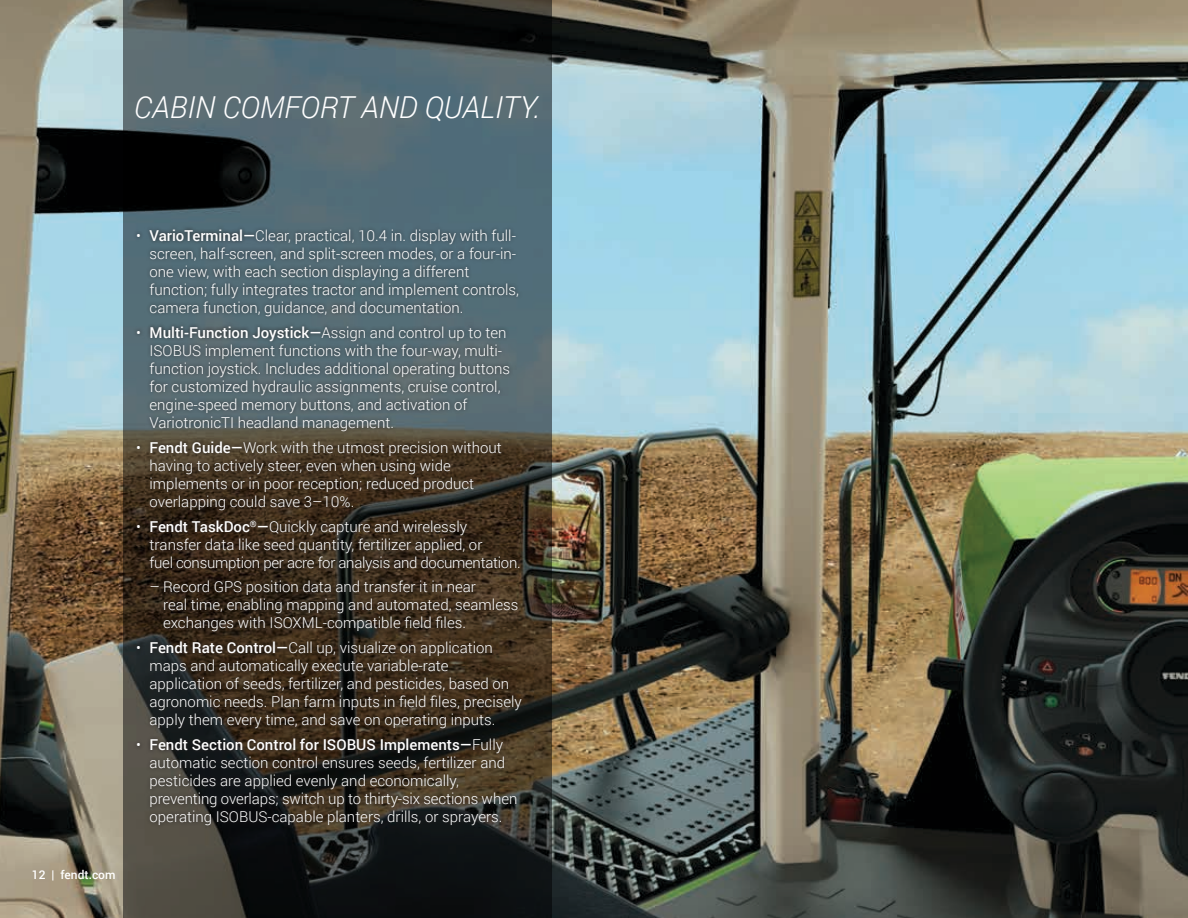
<style>
.page{position:relative;width:1188px;height:918px;background:#fff}
.page>*{position:absolute;margin:0;border:0;box-sizing:border-box;transform-origin:0 0}
.t1{font:italic 300 30.3px "Roboto";color:#fff}
.t2{font:300 15px/18px "Roboto";color:#fff}
.t3{font:500 12px "Roboto";color:#fff}
.s1{font-weight:500}
</style>
<div class="page">
<img style="left:0;top:0;width:1188px;height:918px">
<svg style="left:123px;top:0;width:429px;height:918px;background:#3a4547"></svg>
<div style="left:133px;top:225px;width:393px;height:604px;background:#231f20;opacity:.9"></div>
<h1 class="t1" style="left:134px;top:87px;width:408px">CABIN COMFORT AND QUALITY.</h1>
<p class="t3" style="left:32px;top:866px;width:85px">12 | fendt.com</p>
<p class="t2" style="left:150px;top:227px;width:371px;text-indent:-14px">• <span class="s1">VarioTerminal—</span>Clear, practical, 10.4 in. display with full&shy;screen, half-screen, and split-screen modes, or a four-in&shy;one view, with each section displaying a different function; fully integrates tractor and implement controls, camera function, guidance, and documentation.</p>
<p class="t2" style="left:150px;top:323px;width:362px;text-indent:-14px">• <span class="s1">Multi-Function Joystick—</span>Assign and control up to ten ISOBUS implement functions with the four-way, multi&shy;function joystick. Includes additional operating buttons for customized hydraulic assignments, cruise control, engine-speed memory buttons, and activation of VariotronicTI headland management.</p>
<p class="t2" style="left:150px;top:438px;width:354px;text-indent:-13px">• <span class="s1">Fendt Guide—</span>Work with the utmost precision without having to actively steer, even when using wide implements or in poor reception; reduced product overlapping could save 3–10%.</p>
<p class="t2" style="left:150px;top:517px;width:373px;text-indent:-14px">• <span class="s1">Fendt TaskDoc</span><sup>®</sup><span class="s1">—</span>Quickly capture and wirelessly transfer data like seed quantity, fertilizer applied, or<br>fuel consumption per acre for analysis and documentation.</p>
<p class="t2" style="left:163px;top:578px;width:357px;text-indent:-13px">– Record GPS position data and transfer it in near<br>real time, enabling mapping and automated, seamless exchanges with ISOXML-compatible field files.</p>
<p class="t2" style="left:150px;top:638px;width:374px;text-indent:-13px">• <span class="s1">Fendt Rate Control—</span>Call up, visualize on application maps and automatically execute variable-rate application of seeds, fertilizer, and pesticides, based on agronomic needs. Plan farm inputs in field files, precisely apply them every time, and save on operating inputs.</p>
<p class="t2" style="left:150px;top:735px;width:369px;text-indent:-14px">• <span class="s1">Fendt Section Control for ISOBUS Implements—</span>Fully automatic section control ensures seeds, fertilizer and pesticides are applied evenly and economically, preventing overlaps; switch up to thirty-six sections when operating ISOBUS-capable planters, drills, or sprayers.</p>
</div>
